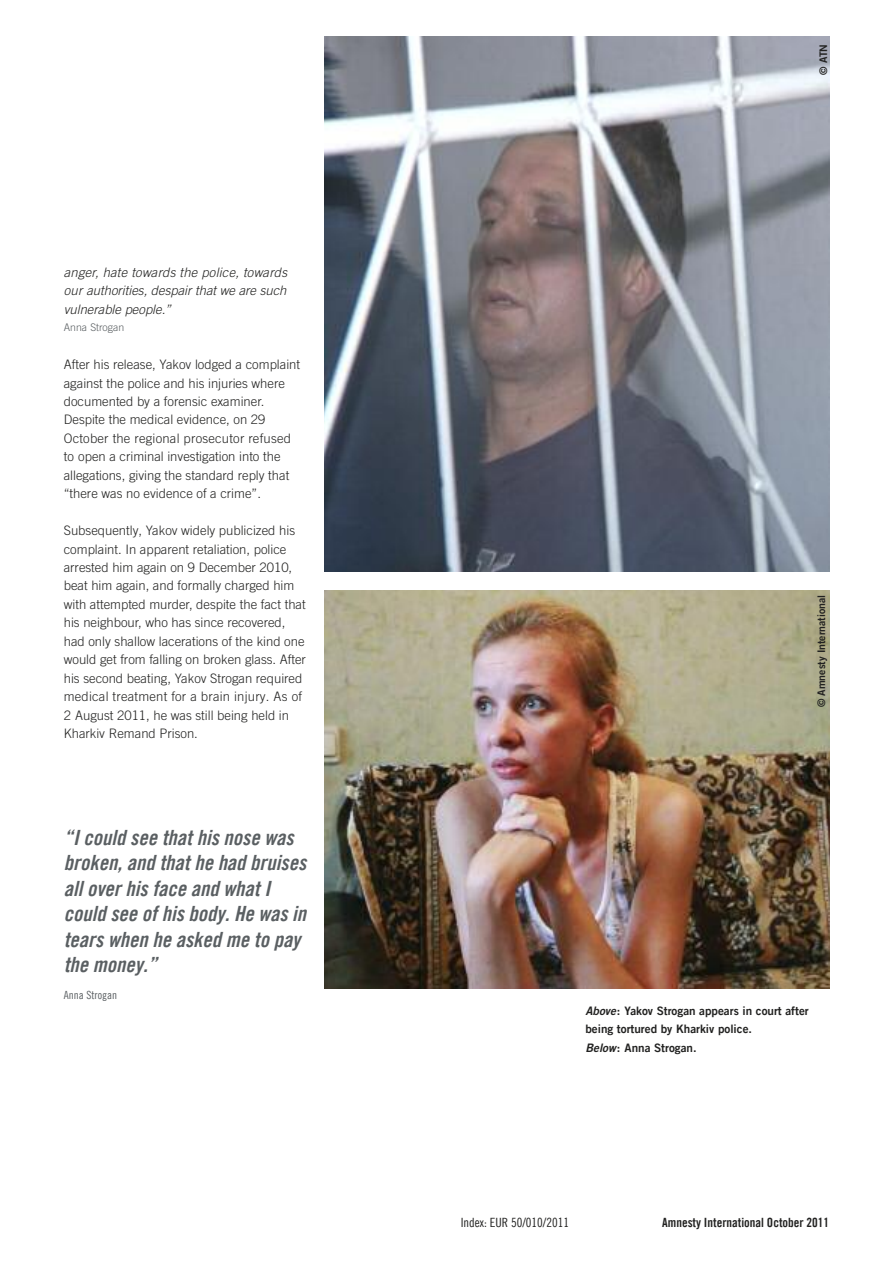
<style>
.page{position:relative;width:893px;height:1263px;background:#fff}
.page>*{position:absolute;margin:0;border:0;box-sizing:border-box;transform-origin:0 0}
.t1{font:21px/25.5px "Amnesty Trade Gothic Bd Cn 20 Ob";color:#5a5f62}
.t2{font:300 13.05px/18.5px "Amnesty Trade Gothic";color:#222221}
.t3{font:italic 300 13.05px/18.5px "Amnesty Trade Gothic";color:#222221;text-align:justify}
.t4{font:12.75px "Amnesty Trade Gothic Bd Cn 20";color:#222221}
.t5{font:12.75px "Amnesty Trade Gothic Cn 18";color:#222221}
.t6{font:11.7px/18.5px "Amnesty Trade Gothic Bd 2";color:#222221}
.t7{font:11.25px "Amnesty Trade Gothic Cn 18";color:#5a5f62}
.t8{font:10.5px "Amnesty Trade Gothic Bd 2";color:#222221}
.t9{font:300 10.5px "Amnesty Trade Gothic";color:#5a5f62}
.s1{font-family:"Amnesty Trade Gothic Bd 2 Obl"}
</style>
<div class="page">
<img style="left:325px;top:590px;width:504px;height:399px">
<img style="left:325px;top:37px;width:504px;height:535px">
<p class="t3" style="left:64px;top:263px;width:225px">anger, hate towards the police, towards our authorities, despair that we are such vulnerable people.”</p>
<p class="t9" style="left:64px;top:321px;width:62px">Anna Strogan</p>
<p class="t2" style="left:64px;top:355px;width:238px">After his release, Yakov lodged a complaint against the police and his injuries where documented by a forensic examiner.<br>Despite the medical evidence, on 29<br>October the regional prosecutor refused to open a criminal investigation into the allegations, giving the standard reply that “there was no evidence of a crime”.</p>
<p class="t2" style="left:64px;top:521px;width:244px">Subsequently, Yakov widely publicized his complaint. In apparent retaliation, police arrested him again on 9 December 2010, beat him again, and formally charged him with attempted murder, despite the fact that his neighbour, who has since recovered, had only shallow lacerations of the kind one would get from falling on broken glass. After his second beating, Yakov Strogan required medical treatment for a brain injury. As of 2 August 2011, he was still being held in Kharkiv Remand Prison.</p>
<h1 class="t1" style="left:64px;top:824px;width:244px">“I could see that his nose was broken, and that he had bruises all over his face and what I could see of his body. He was in tears when he asked me to pay the money.”</h1>
<p class="t7" style="left:64px;top:988px;width:55px">Anna Strogan</p>
<p class="t8" style="left:817px;top:75px;width:32px;rotate:-90deg">© ATN</p>
<p class="t8" style="left:815px;top:707px;width:114px;rotate:-90deg">© Amnesty International</p>
<p class="t6" style="left:585px;top:1001px;width:225px"><span class="s1">Above</span>: Yakov Strogan appears in court after being tortured by Kharkiv police.<br><span class="s1">Below</span>: Anna Strogan.</p>
<p class="t5" style="left:461px;top:1214px;width:110px">Index: EUR 50/010/2011</p>
<p class="t4" style="left:662px;top:1214px;width:169px">Amnesty International october 2011</p>
</div>
